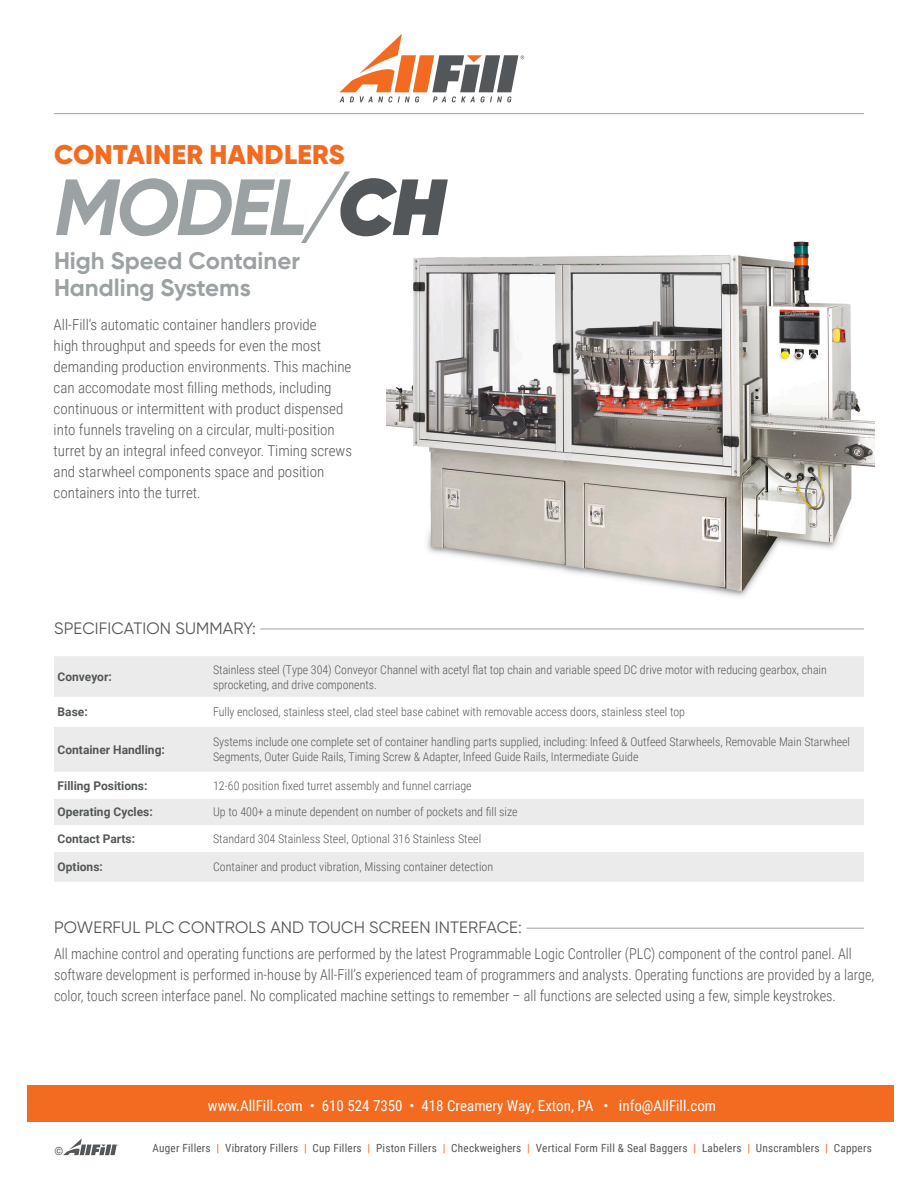
<style>
.page{position:relative;width:918px;height:1188px;background:#fff}
.page>*{position:absolute;margin:0;border:0;box-sizing:border-box;transform-origin:0 0}
.t1{font:italic 700 79.5px "Gilroy";letter-spacing:-.04em;color:#9ca2a3}
.t2{font:900 27px "Gilroy";letter-spacing:.01em;color:#f36a21}
.t3{font:700 24px/27px "Gilroy";color:#9ca2a3}
.t4{font:16.5px "Gilroy";letter-spacing:.01em;color:#545759}
.t5{font:300 15px/21px "Roboto Condensed";color:#545759;scale:.95 1}
.t6{font:300 15px/21px "Roboto Condensed";color:#545759}
.t7{font:15px "Roboto Condensed";color:#fff}
.Para_Title{font:300 12px/15px "Roboto Condensed";color:#545759}
.Para_Title-2{font:700 12px "Roboto";color:#545759}
.t8{font:11.25px "Roboto Condensed";letter-spacing:.02em;color:#545759}
.s1{font-weight:800;color:#545759}
.s2{color:#f36a21}
</style>
<div class="page">
<hr style="left:54px;top:113px;width:810px;height:1px;background:#9ca2a3">
<div style="left:27px;top:1085px;width:867px;height:37px;background:#f36a21"></div>
<svg style="left:340px;top:34px;width:184px;height:68px"></svg>
<svg style="left:63px;top:1138px;width:56px;height:17px"></svg>
<img style="left:386px;top:241px;width:489px;height:356px">
<svg style="left:54px;top:656px;width:810px;height:226px;fill:#ebebeb"></svg>
<svg style="left:54px;top:772px;width:810px;height:80px"></svg>
<hr style="left:260px;top:629px;width:604px;height:1px;background:#9ca2a3">
<hr style="left:526px;top:928px;width:338px;height:1px;background:#9ca2a3">
<p class="t2" style="left:54px;top:138px;width:292px">CONTAINER HANDLERS</p>
<p class="t1" style="left:54px;top:158px;width:393px">MODEL/<span class="s1">CH</span></p>
<p class="t3" style="left:54px;top:247px;width:247px">High Speed Container<br>Handling Systems</p>
<p class="t6" style="left:54px;top:313px;width:300px">All-Fill’s automatic container handlers provide<br>high throughput and speeds for even the most demanding production environments. This machine can accomodate most filling methods, including continuous or intermittent with product dispensed into funnels traveling on a circular, multi-position turret by an integral infeed conveyor. Timing screws and starwheel components space and position containers into the turret.</p>
<p class="t4" style="left:54px;top:618px;width:203px">SPECIFICATION SUMMARY:</p>
<p class="Para_Title-2" style="left:58px;top:668px;width:56px">Conveyor:</p>
<p class="Para_Title" style="left:213px;top:661px;width:615px">Stainless steel (Type 304) Conveyor Channel with acetyl flat top chain and variable speed DC drive motor with reducing gearbox, chain sprocketing, and drive components.</p>
<p class="Para_Title-2" style="left:58px;top:704px;width:32px">Base:</p>
<p class="Para_Title" style="left:213px;top:704px;width:473px">Fully enclosed, stainless steel, clad steel base cabinet with removable access doors, stainless steel top</p>
<p class="Para_Title-2" style="left:58px;top:741px;width:109px">Container Handling:</p>
<p class="Para_Title" style="left:213px;top:734px;width:638px">Systems include one complete set of container handling parts supplied, including: lnfeed &amp; Outfeed Starwheels, Removable Main Starwheel<br>Segments, Outer Guide Rails, Timing Screw &amp; Adapter, lnfeed Guide Rails, Intermediate Guide</p>
<p class="Para_Title-2" style="left:58px;top:777px;width:91px">Filling Positions:</p>
<p class="Para_Title" style="left:213px;top:778px;width:260px">12-60 position fixed turret assembly and funnel carriage</p>
<p class="Para_Title-2" style="left:58px;top:804px;width:97px">Operating Cycles:</p>
<p class="Para_Title" style="left:213px;top:804px;width:306px">Up to 400+ a minute dependent on number of pockets and fill size</p>
<p class="Para_Title-2" style="left:58px;top:830px;width:79px">Contact Parts:</p>
<p class="Para_Title" style="left:213px;top:831px;width:270px">Standard 304 Stainless Steel, Optional 316 Stainless Steel</p>
<p class="Para_Title-2" style="left:58px;top:859px;width:47px">Options:</p>
<p class="Para_Title" style="left:213px;top:859px;width:282px">Container and product vibration, Missing container detection</p>
<p class="t4" style="left:54px;top:918px;width:469px">POWERFUL PLC CONTROLS AND TOUCH SCREEN INTERFACE:</p>
<p class="t5" style="left:54px;top:943px;width:865px">All machine control and operating functions are performed by the latest Programmable Logic Controller (PLC) component of the control panel. All software development is performed in-house by All-Fill’s experienced team of programmers and analysts. Operating functions are provided by a large, color, touch screen interface panel. No complicated machine settings to remember – all functions are selected using a few, simple keystrokes.</p>
<p class="t8" style="left:54px;top:1143px;width:10px">©</p>
<p class="t7" style="left:208px;top:1096px;width:510px">www.AllFill.com • 610 524 7350 • 418 Creamery Way, Exton, PA • info@AllFill.com</p>
<p class="t8" style="left:152px;top:1140px;width:721px">Auger Fillers <span class="s2">|</span> Vibratory Fillers <span class="s2">|</span> Cup Fillers <span class="s2">|</span> Piston Fillers <span class="s2">|</span> Checkweighers <span class="s2">|</span> Vertical Form Fill &amp; Seal Baggers <span class="s2">|</span> Labelers <span class="s2">|</span> Unscramblers <span class="s2">|</span> Cappers</p>
</div>
